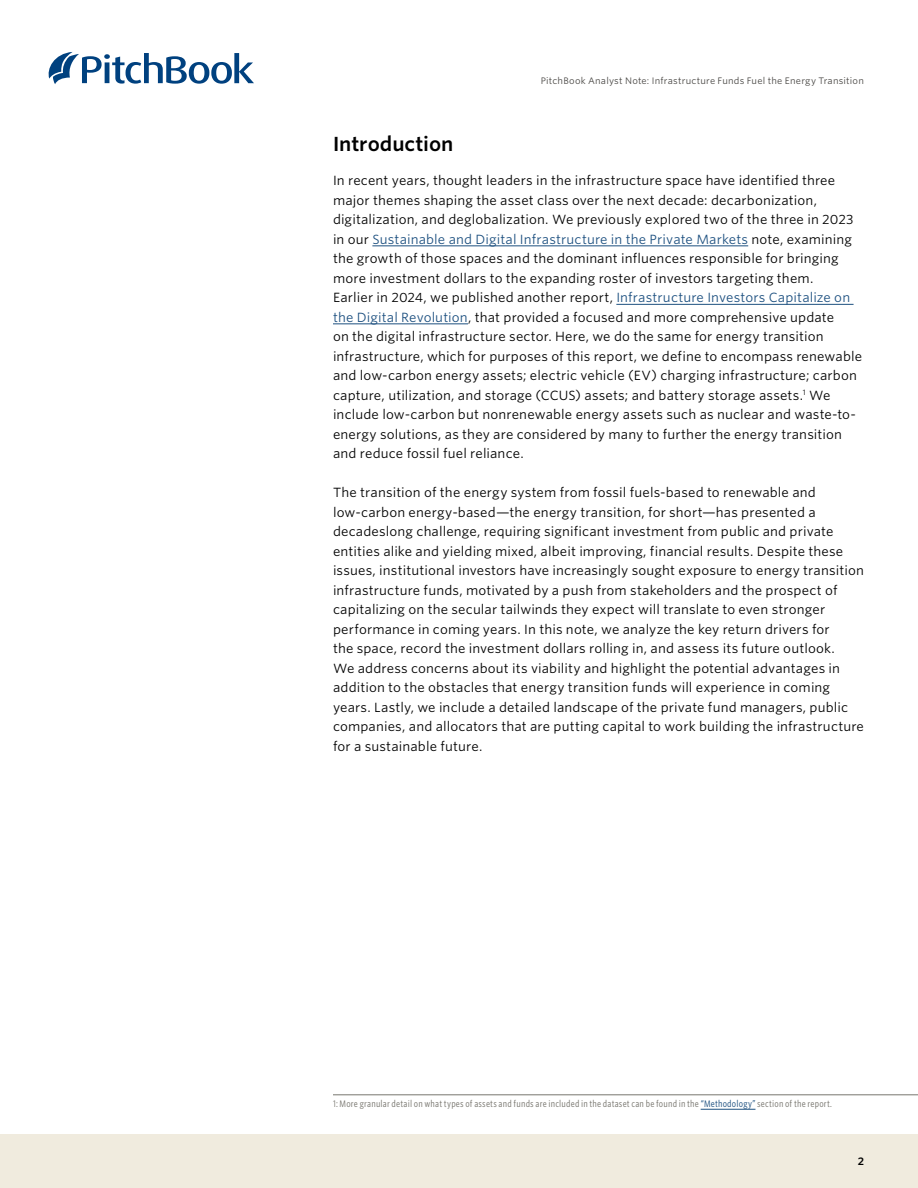
<style>
.page{position:relative;width:918px;height:1188px;background:#fff}
.page>*{position:absolute;margin:0;border:0;box-sizing:border-box;transform-origin:0 0}
.AN_Section_title{font:600 19.5px "Whitney S Sm";letter-spacing:-.005em;color:#000}
.AN_Body_copy{font:12.75px/19.5px "Whitney S Sm";letter-spacing:.01em;color:#000}
.t1{font:600 10.5px "Whitney S Sm";color:#000}
.AN_Footnote{font:9px "Whitney Cond S Sm";letter-spacing:.025em;color:#78766f}
.t2{font:9px "Whitney S Sm";letter-spacing:.025em;color:#484643}
.s1{color:#1d5080}
</style>
<div class="page">
<div style="left:0;top:1134px;width:918px;height:54px;background:#f0ebde"></div>
<svg style="left:49px;top:52px;width:205px;height:32px"></svg>
<hr style="left:372px;top:246px;width:376px;height:1px;background:#1d5080">
<hr style="left:616px;top:304px;width:238px;height:1px;background:#1d5080">
<hr style="left:333px;top:324px;width:135px;height:1px;background:#1d5080">
<hr style="left:333px;top:1095px;width:585px;height:1px;background:#78766f">
<hr style="left:701px;top:1109px;width:54px;height:1px;background:#1d5080">
<p class="t2" style="left:541px;top:75px;width:325px">PitchBook Analyst Note: Infrastructure Funds Fuel the Energy Transition</p>
<p class="AN_Section_title" style="left:333px;top:130px;width:122px">Introduction</p>
<p class="AN_Body_copy" style="left:333px;top:170px;width:531px">In recent years, thought leaders in the infrastructure space have identified three major themes shaping the asset class over the next decade: decarbonization, digitalization, and deglobalization. We previously explored two of the three in 2023 in our <span class="s1">Sustainable and Digital Infrastructure in the Private Markets</span> note, examining the growth of those spaces and the dominant influences responsible for bringing more investment dollars to the expanding roster of investors targeting them.<br>Earlier in 2024, we published another report, <span class="s1">Infrastructure Investors Capitalize on the Digital Revolution</span>, that provided a focused and more comprehensive update<br>on the digital infrastructure sector. Here, we do the same for energy transition infrastructure, which for purposes of this report, we define to encompass renewable and low-carbon energy assets; electric vehicle (EV) charging infrastructure; carbon capture, utilization, and storage (CCUS) assets; and battery storage assets.<sup>1</sup> We include low-carbon but nonrenewable energy assets such as nuclear and waste-to&shy;energy solutions, as they are considered by many to further the energy transition and reduce fossil fuel reliance.</p>
<p class="AN_Body_copy" style="left:333px;top:482px;width:532px">The transition of the energy system from fossil fuels-based to renewable and low-carbon energy-based—the energy transition, for short—has presented a decadeslong challenge, requiring significant investment from public and private entities alike and yielding mixed, albeit improving, financial results. Despite these issues, institutional investors have increasingly sought exposure to energy transition infrastructure funds, motivated by a push from stakeholders and the prospect of capitalizing on the secular tailwinds they expect will translate to even stronger performance in coming years. In this note, we analyze the key return drivers for<br>the space, record the investment dollars rolling in, and assess its future outlook.<br>We address concerns about its viability and highlight the potential advantages in addition to the obstacles that energy transition funds will experience in coming years. Lastly, we include a detailed landscape of the private fund managers, public companies, and allocators that are putting capital to work building the infrastructure for a sustainable future.</p>
<p class="AN_Footnote" style="left:333px;top:1098px;width:501px">1: More granular detail on what types of assets and funds are included in the dataset can be found in the <span class="s1">“Methodology”</span> section of the report.</p>
<p class="t1" style="left:858px;top:1154px;width:8px">2</p>
</div>
